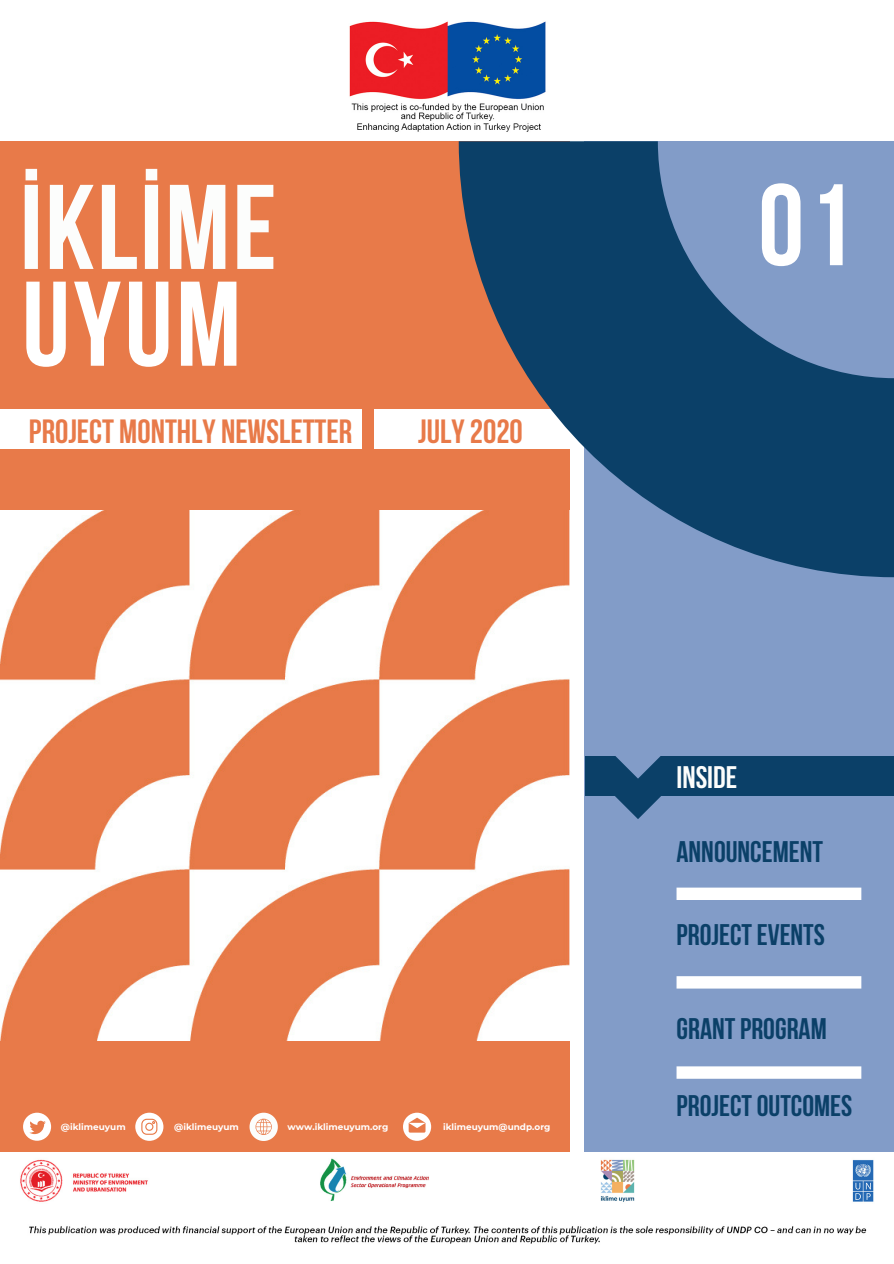
<style>
.page{position:relative;width:894px;height:1264px;background:#fff}
.page>*{position:absolute;margin:0;border:0;box-sizing:border-box;transform-origin:0 0}
.t1{font:700 120.15px "Bebas Neue";letter-spacing:.02em;color:#fcfdfc}
.t2{font:700 120.15px "Bebas Neue";color:#fff}
.t3{font:700 115.65px "Bebas Neue";color:#fff}
.t4{font:700 33.45px "Bebas Neue";color:#e87a49}
.t5{font:700 31.05px "Bebas Neue";color:#fcfdfc}
.t6{font:700 29.7px "Bebas Neue";color:#0b4068}
.t7{font:700 8.85px "Montserrat";color:#fff}
</style>
<div class="page">
<img style="left:0;top:21px;width:893px;height:1223px">
<div style="left:0;top:141px;width:569px;height:1010px;background:#e87a49"></div>
<img style="left:0;top:510px;width:569px;height:530px">
<div style="left:584px;top:141px;width:309px;height:1010px;background:#829cc8"></div>
<div style="left:374px;top:409px;width:195px;height:40px;background:#fff"></div>
<svg style="left:458px;top:141px;width:435px;height:436px;fill:#0b4068"></svg>
<div style="left:676px;top:887px;width:185px;height:13px;background:#fff"></div>
<div style="left:676px;top:976px;width:185px;height:12px;background:#fff"></div>
<div style="left:676px;top:1066px;width:185px;height:12px;background:#fff"></div>
<div style="left:584px;top:756px;width:309px;height:39px;background:#0b4068"></div>
<svg style="left:609px;top:756px;width:57px;height:63px"></svg>
<svg style="left:23px;top:1112px;width:28px;height:28px"></svg>
<svg style="left:135px;top:1112px;width:28px;height:28px"></svg>
<svg style="left:249px;top:1112px;width:29px;height:28px"></svg>
<svg style="left:403px;top:1112px;width:28px;height:28px"></svg>
<div style="left:0;top:409px;width:361px;height:40px;background:#fff"></div>
<p class="t1" style="left:20px;top:179px;width:258px">İKLİME</p>
<p class="t2" style="left:22px;top:275px;width:220px">UYUM</p>
<p class="t4" style="left:29px;top:418px;width:325px">PROJECT MONTHLY NEWSLETTER</p>
<p class="t4" style="left:418px;top:418px;width:106px">JULY2020</p>
<p class="t3" style="left:758px;top:178px;width:97px">01</p>
<p class="t7" style="left:61px;top:1121px;width:66px">@iklimeuyum</p>
<p class="t7" style="left:174px;top:1121px;width:66px">@iklimeuyum</p>
<p class="t7" style="left:287px;top:1121px;width:102px">www.iklimeuyum.org</p>
<p class="t7" style="left:443px;top:1121px;width:109px">iklimeuyum@undp.org</p>
<p class="t5" style="left:676px;top:765px;width:62px">INSIDE</p>
<p class="t6" style="left:676px;top:839px;width:148px">ANNOUNCEMENT</p>
<p class="t6" style="left:676px;top:922px;width:150px">PROJECTEVENTS</p>
<p class="t6" style="left:676px;top:1016px;width:152px">GRANTPROGRAM</p>
<p class="t6" style="left:676px;top:1093px;width:177px">PROJECTOUTCOMES</p>
</div>
